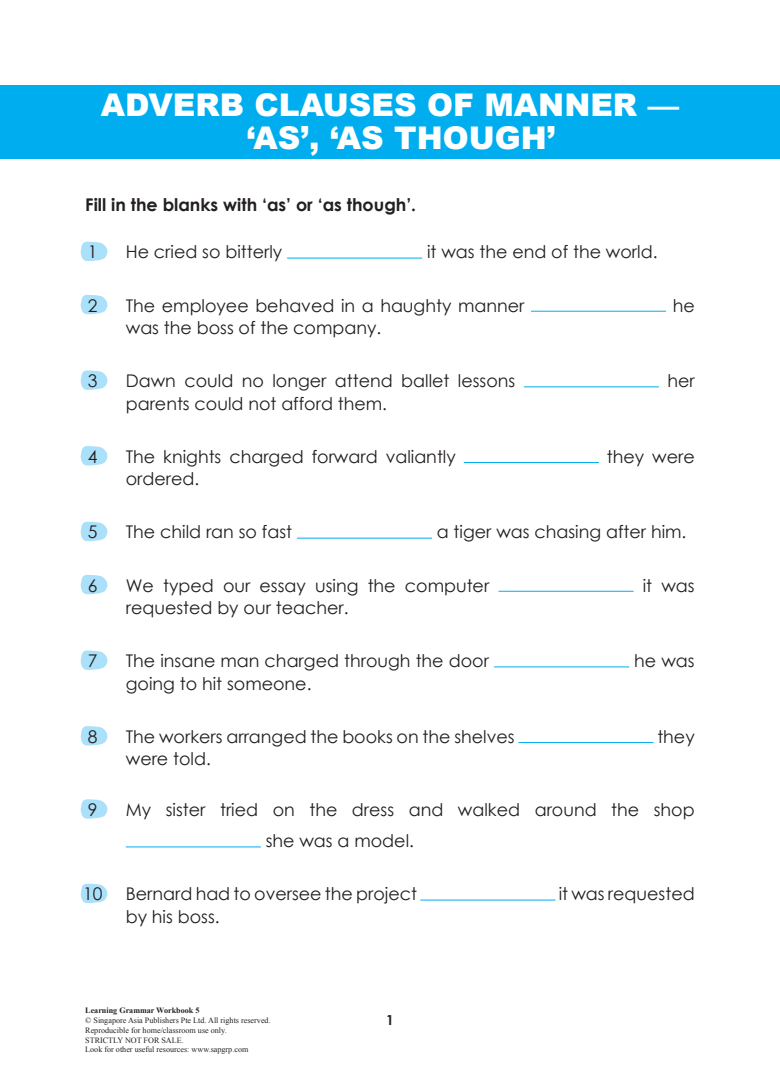
<style>
.page{position:relative;width:780px;height:1088px;background:#fff}
.page>*{position:absolute;margin:0;border:0;box-sizing:border-box;transform-origin:0 0}
.Exercise_Title{font:900 31.25px/32.5px "Arial";color:#fff}
.t1{font:17.5px/31.2px "Century Gothic";color:#231f20}
.t2{font:700 17.5px "Century Gothic";color:#231f20}
.t3{font:8.12px "Times New Roman";color:#231f20}
.t4{font:700 8.12px "Times New Roman";color:#231f20}
</style>
<div class="page">
<div style="left:0;top:86px;width:780px;height:73px;background:#00aeef"></div>
<svg style="left:81px;top:242px;width:26px;height:19px"></svg>
<hr style="left:287px;top:258px;width:135px;height:1px;background:#00aeef">
<svg style="left:81px;top:295px;width:26px;height:19px"></svg>
<hr style="left:531px;top:311px;width:135px;height:1px;background:#00aeef">
<svg style="left:81px;top:370px;width:26px;height:20px"></svg>
<hr style="left:524px;top:386px;width:135px;height:1px;background:#00aeef">
<svg style="left:81px;top:446px;width:26px;height:19px"></svg>
<hr style="left:464px;top:462px;width:135px;height:1px;background:#00aeef">
<svg style="left:81px;top:522px;width:26px;height:19px"></svg>
<hr style="left:297px;top:538px;width:135px;height:1px;background:#00aeef">
<svg style="left:81px;top:575px;width:26px;height:19px"></svg>
<hr style="left:498px;top:591px;width:135px;height:1px;background:#00aeef">
<svg style="left:81px;top:650px;width:26px;height:20px"></svg>
<hr style="left:494px;top:666px;width:135px;height:1px;background:#00aeef">
<svg style="left:81px;top:726px;width:26px;height:19px"></svg>
<hr style="left:518px;top:742px;width:135px;height:1px;background:#00aeef">
<svg style="left:81px;top:799px;width:26px;height:20px"></svg>
<hr style="left:126px;top:846px;width:135px;height:1px;background:#00aeef">
<svg style="left:81px;top:884px;width:26px;height:19px"></svg>
<hr style="left:420px;top:900px;width:135px;height:1px;background:#00aeef">
<p class="Exercise_Title" style="left:247px;top:89px;width:433px;text-indent:-146px">ADVERB CLAUSES OF MANNER — ‘AS’, ‘AS THOUGH’</p>
<p class="t2" style="left:85px;top:191px;width:332px">Fill in the blanks with ‘as’ or ‘as though’.</p>
<p class="t1" style="left:88px;top:236px;width:11px">1</p>
<p class="t1" style="left:126px;top:236px;width:158px">He cried so bitterly</p>
<p class="t1" style="left:427px;top:236px;width:232px">it was the end of the world.</p>
<p class="t1" style="left:88px;top:289px;width:11px">2</p>
<p class="t1" style="left:126px;top:289px;width:400px">The employee behaved in a haughty manner</p>
<p class="t1" style="left:672px;top:289px;width:24px">he</p>
<p class="t1" style="left:126px;top:312px;width:257px">was the boss of the company.</p>
<p class="t1" style="left:88px;top:365px;width:11px">3</p>
<p class="t1" style="left:126px;top:365px;width:391px">Dawn could no longer attend ballet lessons</p>
<p class="t1" style="left:667px;top:365px;width:29px">her</p>
<p class="t1" style="left:126px;top:387px;width:263px">parents could not afford them.</p>
<p class="t1" style="left:88px;top:441px;width:11px">4</p>
<p class="t1" style="left:126px;top:441px;width:331px">The knights charged forward valiantly</p>
<p class="t1" style="left:606px;top:441px;width:89px">they were</p>
<p class="t1" style="left:126px;top:463px;width:75px">ordered.</p>
<p class="t1" style="left:88px;top:516px;width:11px">5</p>
<p class="t1" style="left:126px;top:516px;width:168px">The child ran so fast</p>
<p class="t1" style="left:437px;top:516px;width:251px">a tiger was chasing after him.</p>
<p class="t1" style="left:88px;top:569px;width:11px">6</p>
<p class="t1" style="left:126px;top:569px;width:365px">We typed our essay using the computer</p>
<p class="t1" style="left:642px;top:569px;width:53px">it was</p>
<p class="t1" style="left:126px;top:592px;width:224px">requested by our teacher.</p>
<p class="t1" style="left:88px;top:645px;width:11px">7</p>
<p class="t1" style="left:126px;top:645px;width:365px">The insane man charged through the door</p>
<p class="t1" style="left:634px;top:645px;width:62px">he was</p>
<p class="t1" style="left:126px;top:667px;width:187px">going to hit someone.</p>
<p class="t1" style="left:88px;top:721px;width:11px">8</p>
<p class="t1" style="left:126px;top:721px;width:390px">The workers arranged the books on the shelves</p>
<p class="t1" style="left:657px;top:721px;width:39px">they</p>
<p class="t1" style="left:126px;top:743px;width:87px">were told.</p>
<p class="t1" style="left:88px;top:794px;width:11px">9</p>
<p class="t1" style="left:266px;top:794px;width:430px;text-indent:-140px">My sister tried on the dress and walked around the shop she was a model.</p>
<p class="t1" style="left:83px;top:878px;width:21px">10</p>
<p class="t1" style="left:126px;top:878px;width:293px">Bernard had to oversee the project</p>
<p class="t1" style="left:558px;top:878px;width:137px">it was requested</p>
<p class="t1" style="left:126px;top:901px;width:95px">by his boss.</p>
<p class="t4" style="left:85px;top:1005px;width:116px">Learning Grammar Workbook 5</p>
<p class="t3" style="left:85px;top:1015px;width:187px">© Singapore Asia Publishers Pte Ltd. All rights reserved.</p>
<p class="t3" style="left:85px;top:1024px;width:143px">Reproducible for home/classroom use only.</p>
<p class="t3" style="left:85px;top:1034px;width:100px">STRICTLY NOT FOR SALE.</p>
<p class="t3" style="left:85px;top:1044px;width:165px">Look for other useful resources: www.sapgrp.com</p>
</div>
